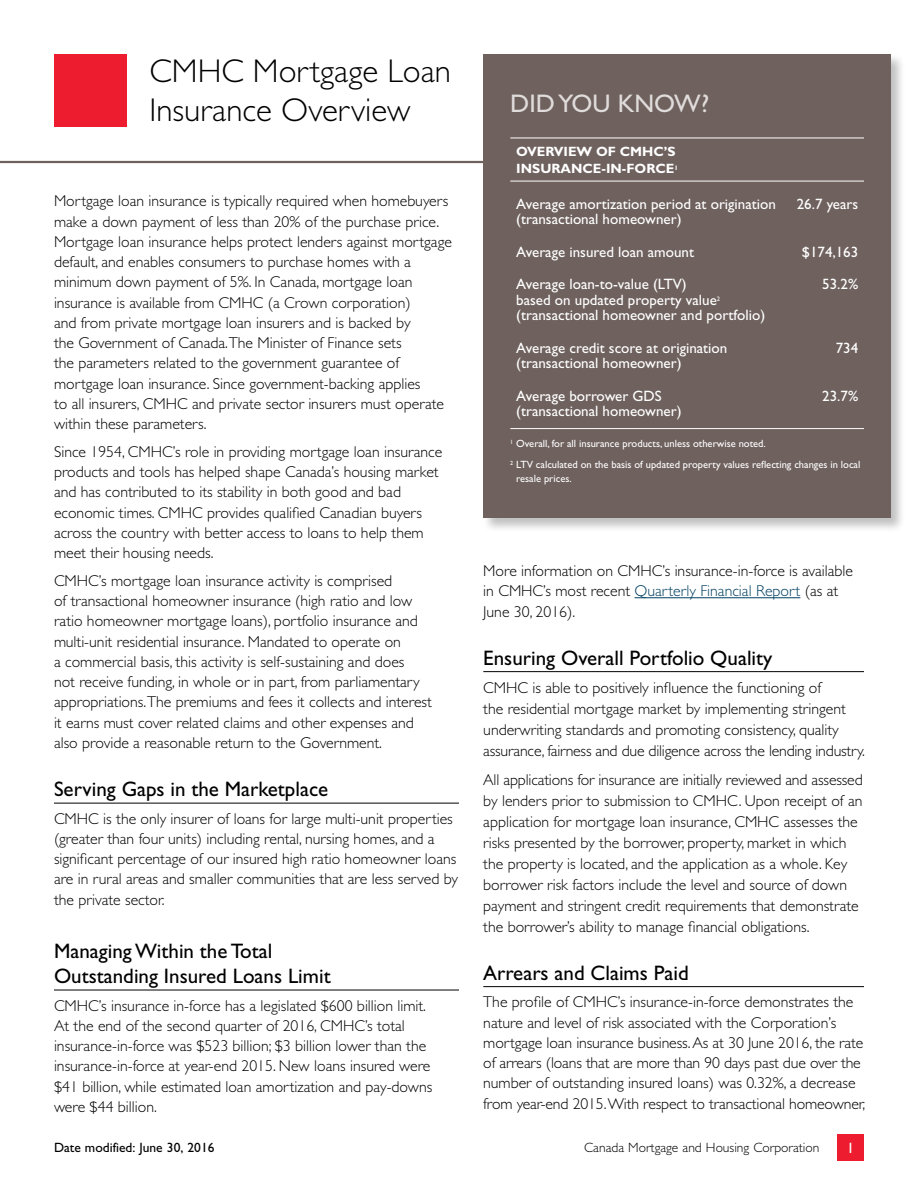
<style>
.page{position:relative;width:918px;height:1188px;background:#fff}
.page>*{position:absolute;margin:0;border:0;box-sizing:border-box;transform-origin:0 0}
.t1{font:300 33px/39.6px "Gill Sans Std";color:#000}
.t2{font:25.5px "Gill Sans Std";color:#e0dcdb}
.Subhead{font:21px/25.2px "Gill Sans Std";color:#000}
.Body_para{font:300 15.75px/20.2px "Gill Sans Std";color:#000}
.TableTxt{font:15px "Gill Sans Std";color:#fff}
.RH_Footer_right{font:300 13.5px "Gill Sans Std";color:#000}
.Table_bold{font:700 13.5px/17.2px "Gill Sans Std";color:#fff}
.sub_sub_title{font:13.5px "Gill Sans Std";color:#000}
.TableTxt-2{font:10.5px/14.2px "Gill Sans Std";color:#fff}
.TableTxt-3{font:6.6px "Gill Sans Std";color:#fff}
.s1{color:#004062}
</style>
<div class="page">
<hr style="left:0;top:161px;width:486px;height:2px;background:#6e615e">
<div style="left:54px;top:54px;width:72px;height:72px;background:#ed1c2e"></div>
<hr style="left:54px;top:803px;width:405px;height:1px;background:#000">
<hr style="left:54px;top:990px;width:405px;height:1px;background:#000">
<div style="left:837px;top:1134px;width:27px;height:27px;background:#ed1c2e"></div>
<hr style="left:635px;top:597px;width:165px;height:1px;background:#004062">
<hr style="left:483px;top:671px;width:381px;height:1px;background:#000">
<hr style="left:483px;top:986px;width:381px;height:1px;background:#000">
<div style="left:482px;top:52px;width:424px;height:481px;background:#000;opacity:.25"></div>
<div style="left:483px;top:54px;width:408px;height:464px;background:#6e615e"></div>
<hr style="left:510px;top:138px;width:354px;height:1px;background:#fff">
<hr style="left:510px;top:181px;width:354px;height:1px;background:#fff">
<hr style="left:510px;top:428px;width:354px;height:1px;background:#fff">
<p class="t1" style="left:150px;top:51px;width:303px">CMHC Mortgage Loan<br>Insurance Overview</p>
<p class="t2" style="left:510px;top:89px;width:201px">DID YOU KNOW?</p>
<p class="Table_bold" style="left:516px;top:143px;width:163px">OVERVIEW OF CMHC’S<br>INSURANCE-IN-FORCE<sup>1</sup></p>
<p class="TableTxt" style="left:516px;top:195px;width:261px">Average amortization period at origination</p>
<p class="TableTxt" style="left:797px;top:195px;width:63px">26.7 years</p>
<p class="TableTxt" style="left:516px;top:211px;width:167px">(transactional homeowner)</p>
<p class="TableTxt" style="left:516px;top:243px;width:179px">Average insured loan amount</p>
<p class="TableTxt" style="left:802px;top:243px;width:58px">$174,163</p>
<p class="TableTxt" style="left:516px;top:275px;width:172px">Average loan-to-value (LTV)</p>
<p class="TableTxt" style="left:822px;top:275px;width:37px">53.2%</p>
<p class="TableTxt" style="left:516px;top:291px;width:202px">based on updated property value</p>
<p class="TableTxt-3" style="left:717px;top:295px;width:5px">2</p>
<p class="TableTxt" style="left:516px;top:307px;width:250px">(transactional homeowner and portfolio)</p>
<p class="TableTxt" style="left:516px;top:339px;width:213px">Average credit score at origination</p>
<p class="TableTxt" style="left:836px;top:339px;width:24px">734</p>
<p class="TableTxt" style="left:516px;top:355px;width:167px">(transactional homeowner)</p>
<p class="TableTxt" style="left:516px;top:387px;width:147px">Average borrower GDS</p>
<p class="TableTxt" style="left:822px;top:387px;width:37px">23.7%</p>
<p class="TableTxt" style="left:516px;top:403px;width:167px">(transactional homeowner)</p>
<p class="TableTxt-2" style="left:510px;top:437px;width:257px"><sup>1</sup> Overall, for all insurance products, unless otherwise noted.</p>
<p class="TableTxt-2" style="left:516px;top:458px;width:346px;text-indent:-6px"><sup>2</sup> LTV calculated on the basis of updated property values reflecting changes in local resale prices.</p>
<p class="Body_para" style="left:54px;top:191px;width:399px">Mortgage loan insurance is typically required when homebuyers make a down payment of less than 20% of the purchase price.<br>Mortgage loan insurance helps protect lenders against mortgage default, and enables consumers to purchase homes with a minimum down payment of 5%. In Canada, mortgage loan insurance is available from CMHC (a Crown corporation)<br>and from private mortgage loan insurers and is backed by<br>the Government of Canada.The Minister of Finance sets<br>the parameters related to the government guarantee of mortgage loan insurance. Since government-backing applies<br>to all insurers, CMHC and private sector insurers must operate within these parameters.</p>
<p class="Body_para" style="left:54px;top:442px;width:390px">Since 1954, CMHC’s role in providing mortgage loan insurance products and tools has helped shape Canada’s housing market and has contributed to its stability in both good and bad economic times. CMHC provides qualified Canadian buyers across the country with better access to loans to help them meet their housing needs.</p>
<p class="Body_para" style="left:54px;top:571px;width:379px">CMHC’s mortgage loan insurance activity is comprised<br>of transactional homeowner insurance (high ratio and low ratio homeowner mortgage loans), portfolio insurance and multi-unit residential insurance. Mandated to operate on<br>a commercial basis, this activity is self-sustaining and does<br>not receive funding, in whole or in part, from parliamentary appropriations.The premiums and fees it collects and interest it earns must cover related claims and other expenses and also provide a reasonable return to the Government.</p>
<p class="Subhead" style="left:54px;top:776px;width:276px">Serving Gaps in the Marketplace</p>
<p class="Body_para" style="left:54px;top:809px;width:406px">CMHC is the only insurer of loans for large multi-unit properties (greater than four units) including rental, nursing homes, and a significant percentage of our insured high ratio homeowner loans are in rural areas and smaller communities that are less served by the private sector.</p>
<p class="Subhead" style="left:54px;top:938px;width:278px">Managing Within the Total<br>Outstanding Insured Loans Limit</p>
<p class="Body_para" style="left:54px;top:995px;width:380px">CMHC’s insurance in-force has a legislated $600 billion limit.<br>At the end of the second quarter of 2016, CMHC’s total insurance-in-force was $523 billion; $3 billion lower than the insurance-in-force at year-end 2015. New loans insured were $41 billion, while estimated loan amortization and pay-downs were $44 billion.</p>
<p class="sub_sub_title" style="left:54px;top:1140px;width:162px">Date modified: June 30, 2016</p>
<p class="RH_Footer_right" style="left:584px;top:1140px;width:237px">Canada Mortgage and Housing Corporation</p>
<p class="TableTxt" style="left:847px;top:1139px;width:9px">1</p>
<p class="Body_para" style="left:483px;top:560px;width:371px">More information on CMHC’s insurance-in-force is available in CMHC’s most recent <span class="s1">Quarterly Financial Report</span> (as at<br>June 30, 2016).</p>
<p class="Subhead" style="left:483px;top:645px;width:291px">Ensuring Overall Portfolio Quality</p>
<p class="Body_para" style="left:483px;top:677px;width:383px;line-height:21px">CMHC is able to positively influence the functioning of<br>the residential mortgage market by implementing stringent underwriting standards and promoting consistency, quality assurance, fairness and due diligence across the lending industry.</p>
<p class="Body_para" style="left:483px;top:769px;width:381px;line-height:21px">All applications for insurance are initially reviewed and assessed by lenders prior to submission to CMHC. Upon receipt of an application for mortgage loan insurance, CMHC assesses the risks presented by the borrower, property, market in which the property is located, and the application as a whole. Key borrower risk factors include the level and source of down payment and stringent credit requirements that demonstrate the borrower’s ability to manage financial obligations.</p>
<p class="Subhead" style="left:483px;top:960px;width:207px">Arrears and Claims Paid</p>
<p class="Body_para" style="left:483px;top:992px;width:383px">The profile of CMHC’s insurance-in-force demonstrates the nature and level of risk associated with the Corporation’s mortgage loan insurance business. As at 30 June 2016, the rate of arrears (loans that are more than 90 days past due over the number of outstanding insured loans) was 0.32%, a decrease from year-end 2015. With respect to transactional homeowner,</p>
</div>
